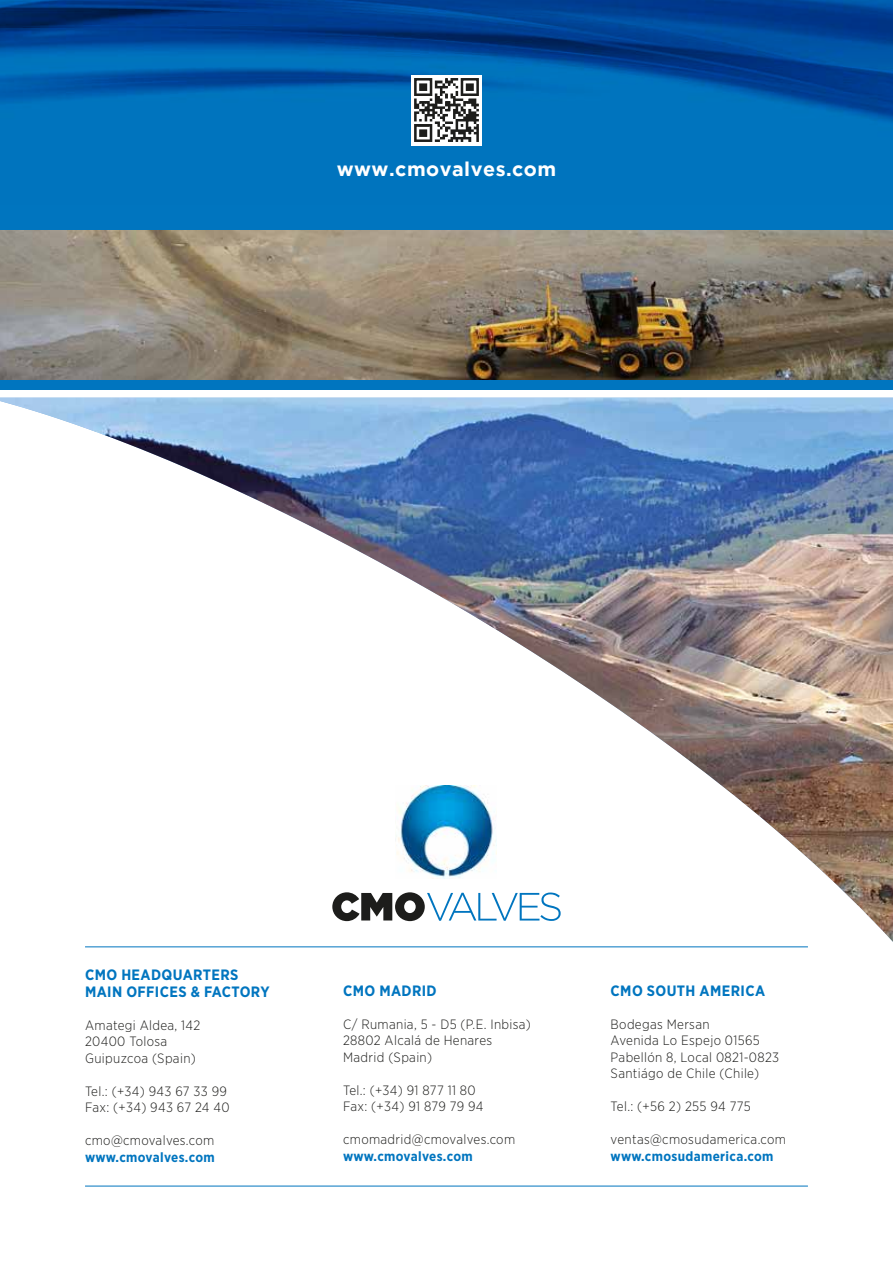
<style>
.page{position:relative;width:893px;height:1263px;background:#fff}
.page>*{position:absolute;margin:0;border:0;box-sizing:border-box;transform-origin:0 0}
.t1{font:700 19.65px "Gotham";letter-spacing:.025em;color:#fff}
.t2{font:700 15px/16.5px "Gotham Narrow";letter-spacing:.025em;color:#0075bf}
.t3{font:300 13.5px/16.5px "Gotham Narrow";letter-spacing:.025em;color:#1d1d1b}
.t4{font:700 13.5px "Gotham Narrow";letter-spacing:.025em;color:#0075bf}
</style>
<div class="page">
<div style="left:0;top:0;width:893px;height:389px;background:#0075bf"></div>
<img style="left:0;top:231px;width:893px;height:149px">
<img style="left:0;top:0;width:893px;height:146px">
<img style="left:0;top:398px;width:893px;height:544px">
<hr style="left:85px;top:946px;width:723px;height:1px;background:#0075bf">
<hr style="left:85px;top:1186px;width:723px;height:1px;background:#0075bf">
<img style="left:396px;top:786px;width:101px;height:93px">
<svg style="left:332px;top:892px;width:229px;height:29px"></svg>
<img style="left:411px;top:75px;width:71px;height:70px">
<h1 class="t1" style="left:337px;top:157px;width:221px">www.cmovalves.com</h1>
<p class="t2" style="left:85px;top:966px;width:186px">CMO HEADQUARTERS<br>MAIN OFFICES &amp; FACTORY</p>
<p class="t3" style="left:85px;top:1016px;width:117px">Amategi Aldea, 142<br>20400 Tolosa<br>Guipuzcoa (Spain)</p>
<p class="t3" style="left:85px;top:1082px;width:146px">Tel.: (+34) 943 67 33 99<br>Fax: (+34) 943 67 24 40</p>
<p class="t3" style="left:85px;top:1132px;width:131px">cmo@cmovalves.com</p>
<p class="t4" style="left:85px;top:1148px;width:131px">www.cmovalves.com</p>
<p class="t2" style="left:343px;top:982px;width:95px">CMO MADRID</p>
<p class="t3" style="left:343px;top:1015px;width:189px">C/ Rumania, 5 - D5 (P.E. Inbisa)<br>28802 Alcalá de Henares<br>Madrid (Spain)</p>
<p class="t3" style="left:343px;top:1081px;width:142px">Tel.: (+34) 91 877 11 80<br>Fax: (+34) 91 879 79 94</p>
<p class="t3" style="left:343px;top:1131px;width:174px">cmomadrid@cmovalves.com</p>
<p class="t4" style="left:343px;top:1147px;width:131px">www.cmovalves.com</p>
<p class="t2" style="left:611px;top:982px;width:156px">CMO SOUTH AMERICA</p>
<p class="t3" style="left:611px;top:1015px;width:170px">Bodegas Mersan<br>Avenida Lo Espejo 01565<br>Pabellón 8, Local 0821-0823<br>Santiágo de Chile (Chile)</p>
<p class="t3" style="left:611px;top:1098px;width:142px">Tel.: (+56 2) 255 94 775</p>
<p class="t3" style="left:611px;top:1131px;width:177px">ventas@cmosudamerica.com</p>
<p class="t4" style="left:611px;top:1147px;width:164px">www.cmosudamerica.com</p>
</div>
